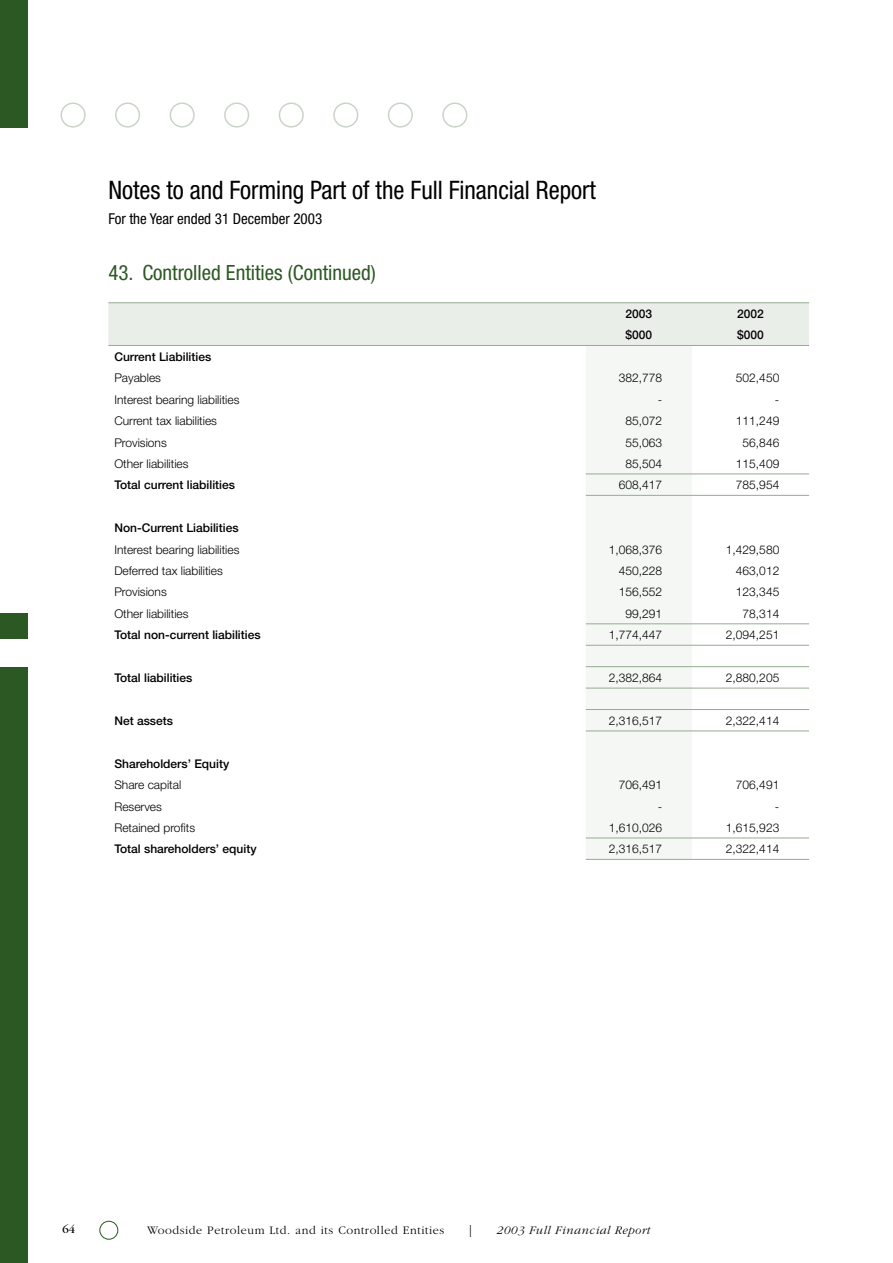
<style>
.page{position:relative;width:893px;height:1263px;background:#fff}
.page>*{position:absolute;margin:0;border:0;box-sizing:border-box;transform-origin:0 0}
.t1{font:condensed 25.5px "Helvetica Neue LT";color:#000}
.t2{font:condensed 21px "Helvetica Neue LT";color:#2c5923}
.t3{font:condensed 15px "Helvetica Neue LT";color:#000}
.t4{font:300 12px "Helvetica Neue LT";color:#000}
.t5{font:500 12px "Helvetica Neue LT";color:#000}
.t6{font:300 12px "Garamond LT";letter-spacing:.05em;color:#000}
.t7{font:italic 300 12px "Garamond LT";letter-spacing:.05em;color:#000}
.t8{font:12px "Garamond LT";color:#000}
</style>
<div class="page">
<div style="left:108px;top:303px;width:701px;height:42px;background:#eaeee9"></div>
<div style="left:586px;top:346px;width:106px;height:513px;background:#f4f7f4"></div>
<hr style="left:586px;top:474px;width:106px;height:1px;background:#95ac91">
<hr style="left:692px;top:474px;width:117px;height:1px;background:#95ac91">
<hr style="left:586px;top:495px;width:106px;height:1px;background:#95ac91">
<hr style="left:692px;top:495px;width:117px;height:1px;background:#95ac91">
<hr style="left:586px;top:623px;width:106px;height:1px;background:#95ac91">
<hr style="left:692px;top:623px;width:117px;height:1px;background:#95ac91">
<hr style="left:586px;top:645px;width:106px;height:1px;background:#95ac91">
<hr style="left:692px;top:645px;width:117px;height:1px;background:#95ac91">
<hr style="left:586px;top:666px;width:106px;height:1px;background:#95ac91">
<hr style="left:692px;top:666px;width:117px;height:1px;background:#95ac91">
<hr style="left:586px;top:688px;width:106px;height:1px;background:#95ac91">
<hr style="left:692px;top:688px;width:117px;height:1px;background:#95ac91">
<hr style="left:586px;top:709px;width:106px;height:1px;background:#95ac91">
<hr style="left:692px;top:709px;width:117px;height:1px;background:#95ac91">
<hr style="left:586px;top:730px;width:106px;height:1px;background:#95ac91">
<hr style="left:692px;top:730px;width:117px;height:1px;background:#95ac91">
<hr style="left:586px;top:838px;width:106px;height:1px;background:#95ac91">
<hr style="left:692px;top:838px;width:117px;height:1px;background:#95ac91">
<hr style="left:586px;top:859px;width:106px;height:1px;background:#95ac91">
<hr style="left:692px;top:859px;width:117px;height:1px;background:#95ac91">
<hr style="left:108px;top:302px;width:478px;height:1px;background:#95ac91">
<hr style="left:586px;top:302px;width:106px;height:1px;background:#95ac91">
<hr style="left:692px;top:302px;width:117px;height:1px;background:#95ac91">
<hr style="left:108px;top:345px;width:478px;height:1px;background:#95ac91">
<hr style="left:586px;top:345px;width:106px;height:1px;background:#95ac91">
<hr style="left:692px;top:345px;width:117px;height:1px;background:#95ac91">
<div style="left:0;top:0;width:28px;height:128px;background:#2c5923"></div>
<div style="left:388px;top:102px;width:25px;height:26px;border:2px solid #cad5c8;border-radius:50%"></div>
<div style="left:442px;top:102px;width:25px;height:26px;border:2px solid #cad5c8;border-radius:50%"></div>
<div style="left:333px;top:102px;width:25px;height:26px;border:2px solid #cad5c8;border-radius:50%"></div>
<div style="left:279px;top:102px;width:25px;height:26px;border:2px solid #cad5c8;border-radius:50%"></div>
<div style="left:224px;top:102px;width:25px;height:26px;border:2px solid #cad5c8;border-radius:50%"></div>
<div style="left:170px;top:102px;width:25px;height:26px;border:2px solid #cad5c8;border-radius:50%"></div>
<div style="left:115px;top:102px;width:25px;height:26px;border:2px solid #cad5c8;border-radius:50%"></div>
<div style="left:61px;top:102px;width:25px;height:26px;border:2px solid #cad5c8;border-radius:50%"></div>
<div style="left:0;top:614px;width:28px;height:25px;background:#2c5923"></div>
<div style="left:0;top:668px;width:28px;height:595px;background:#2c5923"></div>
<div style="left:99px;top:1221px;width:19px;height:18px;border:1px solid #2c5923;border-radius:50%"></div>
<h1 class="t1" style="left:108px;top:175px;width:489px">Notes to and Forming Part of the Full Financial Report</h1>
<p class="t3" style="left:108px;top:210px;width:215px">For the Year ended 31 December 2003</p>
<h2 class="t2" style="left:108px;top:261px;width:269px">43. Controlled Entities (Continued)</h2>
<p class="t5" style="left:626px;top:307px;width:28px">2003</p>
<p class="t5" style="left:737px;top:307px;width:28px">2002</p>
<p class="t5" style="left:626px;top:328px;width:28px">$000</p>
<p class="t5" style="left:737px;top:328px;width:28px">$000</p>
<p class="t5" style="left:114px;top:349px;width:98px">Current Liabilities</p>
<p class="t4" style="left:114px;top:371px;width:48px">Payables</p>
<p class="t4" style="left:619px;top:371px;width:45px">382,778</p>
<p class="t4" style="left:736px;top:371px;width:45px">502,450</p>
<p class="t4" style="left:114px;top:392px;width:127px">Interest bearing liabilities</p>
<p class="t4" style="left:658px;top:392px;width:6px">-</p>
<p class="t4" style="left:775px;top:392px;width:6px">-</p>
<p class="t4" style="left:114px;top:413px;width:104px">Current tax liabilities</p>
<p class="t4" style="left:626px;top:413px;width:38px">85,072</p>
<p class="t4" style="left:736px;top:413px;width:45px">111,249</p>
<p class="t4" style="left:114px;top:435px;width:54px">Provisions</p>
<p class="t4" style="left:626px;top:435px;width:38px">55,063</p>
<p class="t4" style="left:743px;top:435px;width:38px">56,846</p>
<p class="t4" style="left:114px;top:456px;width:76px">Other liabilities</p>
<p class="t4" style="left:626px;top:456px;width:38px">85,504</p>
<p class="t4" style="left:736px;top:456px;width:45px">115,409</p>
<p class="t5" style="left:114px;top:478px;width:122px">Total current liabilities</p>
<p class="t4" style="left:619px;top:478px;width:45px">608,417</p>
<p class="t4" style="left:736px;top:478px;width:45px">785,954</p>
<p class="t5" style="left:114px;top:521px;width:126px">Non-Current Liabilities</p>
<p class="t4" style="left:114px;top:542px;width:127px">Interest bearing liabilities</p>
<p class="t4" style="left:609px;top:542px;width:55px">1,068,376</p>
<p class="t4" style="left:726px;top:542px;width:55px">1,429,580</p>
<p class="t4" style="left:114px;top:563px;width:110px">Deferred tax liabilities</p>
<p class="t4" style="left:619px;top:563px;width:45px">450,228</p>
<p class="t4" style="left:736px;top:563px;width:45px">463,012</p>
<p class="t4" style="left:114px;top:585px;width:54px">Provisions</p>
<p class="t4" style="left:619px;top:585px;width:45px">156,552</p>
<p class="t4" style="left:736px;top:585px;width:45px">123,345</p>
<p class="t4" style="left:114px;top:606px;width:76px">Other liabilities</p>
<p class="t4" style="left:626px;top:606px;width:38px">99,291</p>
<p class="t4" style="left:743px;top:606px;width:38px">78,314</p>
<p class="t5" style="left:114px;top:628px;width:148px">Total non-current liabilities</p>
<p class="t4" style="left:609px;top:628px;width:55px">1,774,447</p>
<p class="t4" style="left:726px;top:628px;width:55px">2,094,251</p>
<p class="t5" style="left:114px;top:671px;width:80px">Total liabilities</p>
<p class="t4" style="left:609px;top:670px;width:55px">2,382,864</p>
<p class="t4" style="left:726px;top:670px;width:55px">2,880,205</p>
<p class="t5" style="left:114px;top:713px;width:60px">Net assets</p>
<p class="t4" style="left:609px;top:713px;width:55px">2,316,517</p>
<p class="t4" style="left:726px;top:713px;width:55px">2,322,414</p>
<p class="t5" style="left:114px;top:756px;width:116px">Shareholders’ Equity</p>
<p class="t4" style="left:114px;top:777px;width:68px">Share capital</p>
<p class="t4" style="left:619px;top:777px;width:45px">706,491</p>
<p class="t4" style="left:736px;top:777px;width:45px">706,491</p>
<p class="t4" style="left:114px;top:799px;width:49px">Reserves</p>
<p class="t4" style="left:658px;top:799px;width:6px">-</p>
<p class="t4" style="left:775px;top:799px;width:6px">-</p>
<p class="t4" style="left:114px;top:820px;width:82px">Retained profits</p>
<p class="t4" style="left:609px;top:820px;width:55px">1,610,026</p>
<p class="t4" style="left:726px;top:820px;width:55px">1,615,923</p>
<p class="t5" style="left:114px;top:842px;width:144px">Total shareholders’ equity</p>
<p class="t4" style="left:609px;top:842px;width:55px">2,316,517</p>
<p class="t4" style="left:726px;top:842px;width:55px">2,322,414</p>
<p class="t8" style="left:63px;top:1223px;width:14px">64</p>
<p class="t6" style="left:147px;top:1223px;width:299px">Woodside Petroleum Ltd. and its Controlled Entities</p>
<p class="t6" style="left:467px;top:1223px;width:8px">|</p>
<p class="t7" style="left:496px;top:1223px;width:155px">2003 Full Financial Report</p>
</div>
